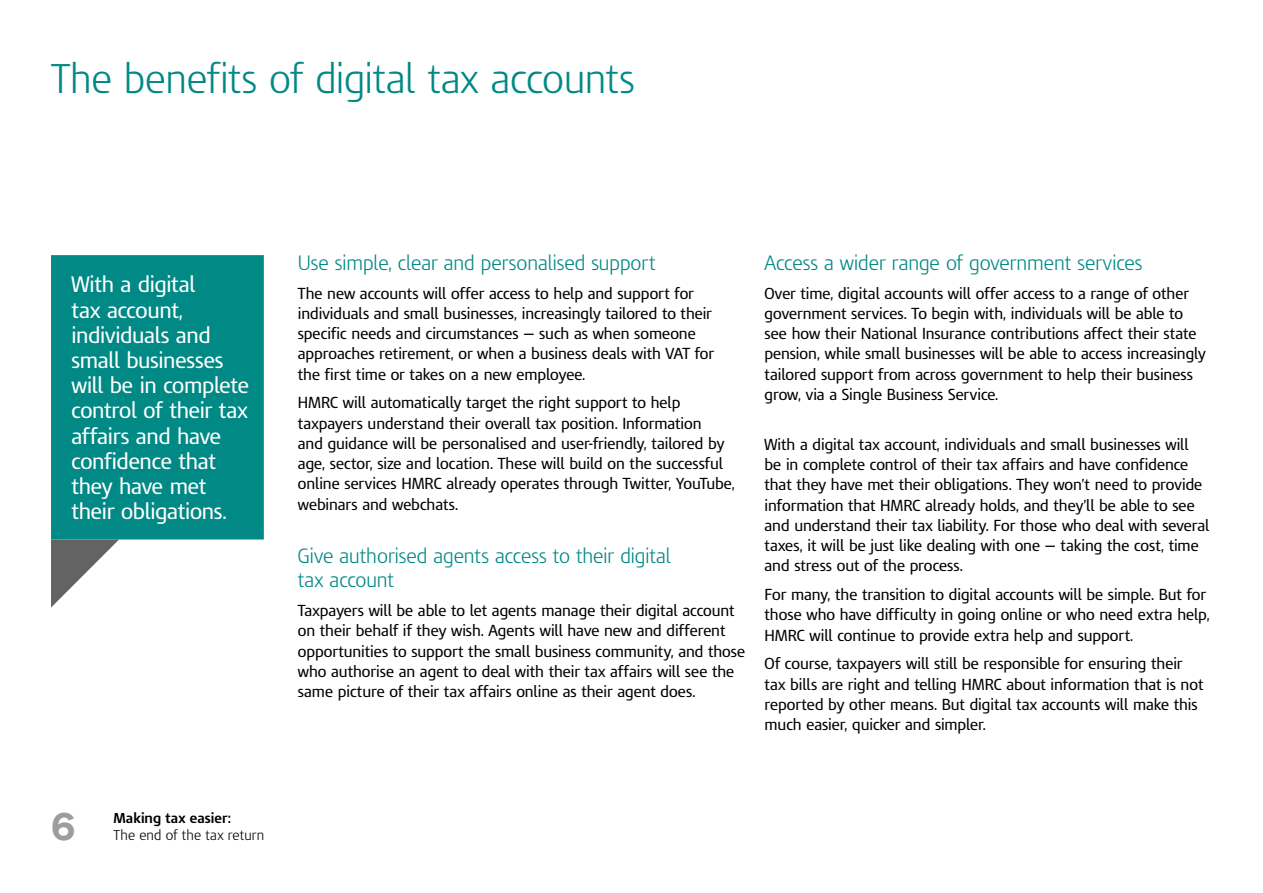
<style>
.page{position:relative;width:1263px;height:893px;background:#fff}
.page>*{position:absolute;margin:0;border:0;box-sizing:border-box;transform-origin:0 0}
.Heading_1{font:300 39px "HMRC Modena";letter-spacing:-.005em;color:#008985}
.t1{font:700 39px "GDS Transport";color:#9d9d9c}
.t2{font:21px/25.2px "HMRC Modena";letter-spacing:-.015em;color:#fff}
.Heading_3{font:300 19.5px "HMRC Modena";letter-spacing:-.005em;color:#008985}
.Body_copy{font:300 19.5px/24px "HMRC Modena";color:#008985}
.Body_copy_-_last{font:15px/20.2px "HMRC Modena";letter-spacing:-.005em;color:#000}
.Body_copy-2{font:15px/20.2px "HMRC Modena";color:#000}
.t3{font:300 13.5px "HMRC Modena";letter-spacing:.01em;color:#000}
.t4{font:700 13.5px "HMRC Modena";letter-spacing:.005em;color:#000}
</style>
<div class="page">
<svg style="left:51px;top:539px;width:68px;height:69px"></svg>
<div style="left:51px;top:255px;width:213px;height:284px;background:#008985"></div>
<h2 class="Heading_1" style="left:51px;top:55px;width:585px">The benefits of digital tax accounts</h2>
<h2 class="t2" style="left:71px;top:272px;width:179px">With a digital<br>tax account, individuals and small businesses will be in complete control of their tax affairs and have confidence that they have met their obligations.</h2>
<h1 class="t1" style="left:51px;top:802px;width:26px">6</h1>
<p class="t4" style="left:114px;top:810px;width:119px">Making tax easier:</p>
<p class="t3" style="left:114px;top:827px;width:152px">The end of the tax return</p>
<h4 class="Heading_3" style="left:298px;top:251px;width:359px">Use simple, clear and personalised support</h4>
<p class="Body_copy-2" style="left:298px;top:283px;width:418px">The new accounts will offer access to help and support for individuals and small businesses, increasingly tailored to their specific needs and circumstances — such as when someone approaches retirement, or when a business deals with VAT for the first time or takes on a new employee.</p>
<p class="Body_copy_-_last" style="left:298px;top:393px;width:438px">HMRC will automatically target the right support to help taxpayers understand their overall tax position. Information<br>and guidance will be personalised and user-friendly, tailored by age, sector, size and location. These will build on the successful online services HMRC already operates through Twitter, YouTube, webinars and webchats.</p>
<p class="Body_copy" style="left:298px;top:544px;width:375px">Give authorised agents access to their digital tax account</p>
<p class="Body_copy_-_last" style="left:298px;top:600px;width:449px">Taxpayers will be able to let agents manage their digital account on their behalf if they wish. Agents will have new and different opportunities to support the small business community, and those who authorise an agent to deal with their tax affairs will see the same picture of their tax affairs online as their agent does.</p>
<h4 class="Heading_3" style="left:764px;top:251px;width:379px">Access a wider range of government services</h4>
<p class="Body_copy_-_last" style="left:764px;top:283px;width:443px">Over time, digital accounts will offer access to a range of other government services. To begin with, individuals will be able to see how their National Insurance contributions affect their state pension, while small businesses will be able to access increasingly tailored support from across government to help their business grow, via a Single Business Service.</p>
<p class="Body_copy-2" style="left:764px;top:434px;width:446px">With a digital tax account, individuals and small businesses will<br>be in complete control of their tax affairs and have confidence that they have met their obligations. They won’t need to provide information that HMRC already holds, and they’ll be able to see and understand their tax liability. For those who deal with several taxes, it will be just like dealing with one — taking the cost, time and stress out of the process.</p>
<p class="Body_copy-2" style="left:764px;top:584px;width:447px">For many, the transition to digital accounts will be simple. But for those who have difficulty in going online or who need extra help,<br>HMRC will continue to provide extra help and support.</p>
<p class="Body_copy_-_last" style="left:764px;top:654px;width:440px">Of course, taxpayers will still be responsible for ensuring their tax bills are right and telling HMRC about information that is not reported by other means. But digital tax accounts will make this much easier, quicker and simpler.</p>
</div>
